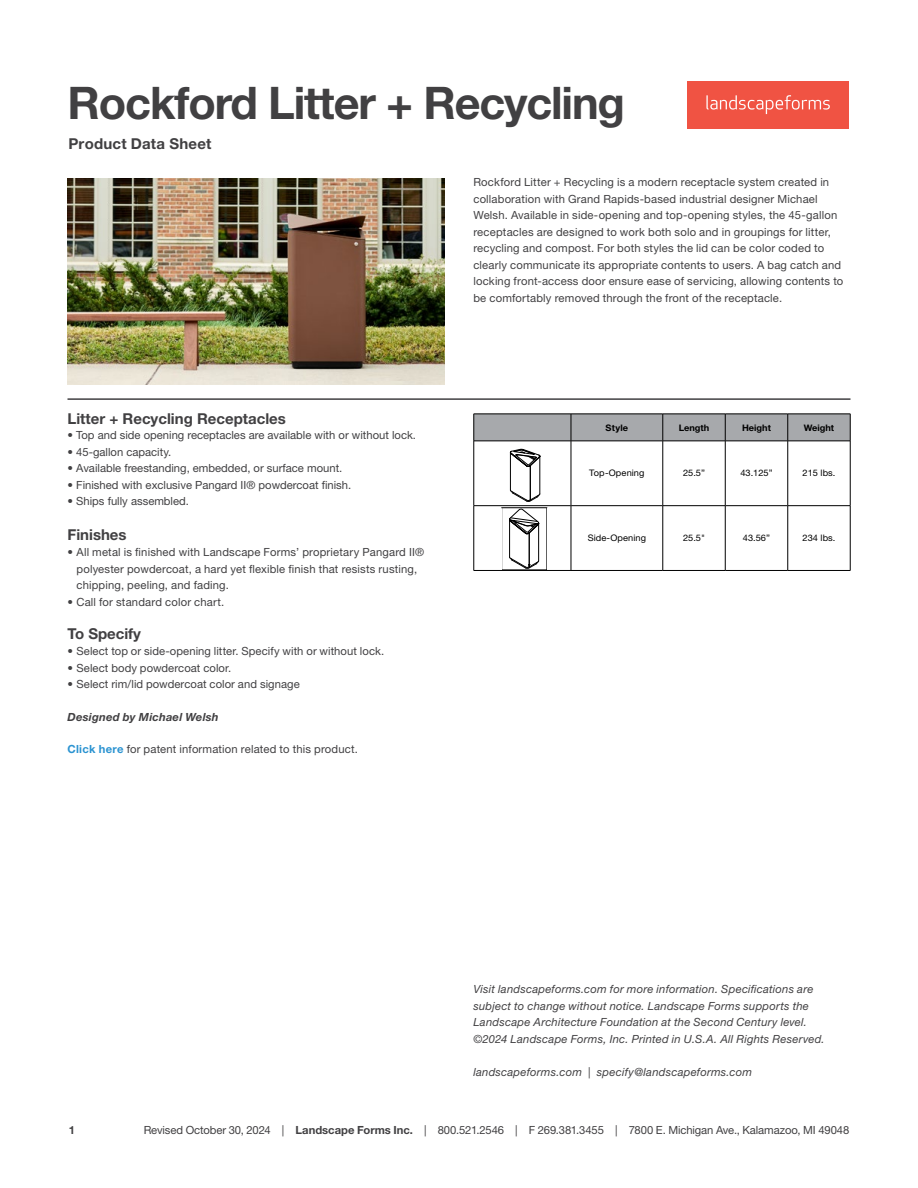
<style>
.page{position:relative;width:918px;height:1188px;background:#fff}
.page>*{position:absolute;margin:0;border:0;box-sizing:border-box;transform-origin:0 0}
.t1{font:700 45px "Helvetica Neue LT Pro";letter-spacing:-.025em;color:#414042}
.t2{font:700 15px "Helvetica Neue LT Pro";color:#414042}
.t3{font:11.25px/16.5px "Helvetica Neue LT Pro";letter-spacing:.015em;color:#414042}
.t4{font:italic 11.25px/16.5px "Helvetica Neue LT Pro";letter-spacing:.02em;color:#414042}
.t5{font:11.25px "Helvetica Neue LT Pro";letter-spacing:-.01em;color:#414042}
.t6{font:italic 700 11.25px "Helvetica Neue LT Pro";letter-spacing:.02em;color:#414042}
.t7{font:700 11.25px "Helvetica Neue LT Pro";color:#414042}
.t8{font:9px "Helvetica Neue LT Pro";color:#000}
.t9{font:700 9px "Helvetica Neue LT Pro";color:#000}
.t10{font:3.6px "Century Gothic";color:#000}
.s1{font-weight:700;color:#2b93d1}
.s2{font-weight:700}
</style>
<div class="page">
<div style="left:687px;top:81px;width:162px;height:47px;background:#f05343"></div>
<svg style="left:706px;top:95px;width:124px;height:19px"></svg>
<hr style="left:68px;top:398px;width:782px;height:2px;background:#414042">
<img style="left:68px;top:178px;width:377px;height:207px">
<hr style="left:474px;top:505px;width:97px;height:1px;background:#000">
<hr style="left:571px;top:505px;width:92px;height:1px;background:#000">
<hr style="left:663px;top:505px;width:62px;height:1px;background:#000">
<hr style="left:725px;top:505px;width:63px;height:1px;background:#000">
<hr style="left:788px;top:505px;width:62px;height:1px;background:#000">
<hr style="left:474px;top:570px;width:97px;height:1px;background:#000">
<hr style="left:571px;top:570px;width:92px;height:1px;background:#000">
<hr style="left:474px;top:441px;width:1px;height:65px;background:#000">
<hr style="left:571px;top:441px;width:1px;height:65px;background:#000">
<hr style="left:663px;top:441px;width:1px;height:65px;background:#000">
<hr style="left:725px;top:441px;width:1px;height:65px;background:#000">
<hr style="left:787px;top:441px;width:1px;height:65px;background:#000">
<hr style="left:850px;top:441px;width:1px;height:65px;background:#000">
<hr style="left:474px;top:506px;width:1px;height:64px;background:#000">
<hr style="left:571px;top:506px;width:1px;height:64px;background:#000">
<hr style="left:663px;top:506px;width:1px;height:64px;background:#000">
<hr style="left:725px;top:506px;width:1px;height:64px;background:#000">
<hr style="left:787px;top:506px;width:1px;height:64px;background:#000">
<hr style="left:850px;top:506px;width:1px;height:64px;background:#000">
<hr style="left:663px;top:570px;width:62px;height:1px;background:#000">
<hr style="left:725px;top:570px;width:63px;height:1px;background:#000">
<hr style="left:788px;top:570px;width:62px;height:1px;background:#000">
<hr style="left:474px;top:441px;width:97px;height:1px;background:#000">
<hr style="left:571px;top:441px;width:92px;height:1px;background:#000">
<hr style="left:663px;top:441px;width:62px;height:1px;background:#000">
<hr style="left:725px;top:441px;width:63px;height:1px;background:#000">
<hr style="left:788px;top:441px;width:62px;height:1px;background:#000">
<svg style="left:474px;top:414px;width:377px;height:27px;background:#9ea0a3"></svg>
<hr style="left:540px;top:456px;width:1px;height:38px;background:#000">
<hr style="left:510px;top:452px;width:1px;height:38px;background:#000">
<hr style="left:530px;top:466px;width:1px;height:34px;background:#000">
<svg style="left:510px;top:490px;width:30px;height:12px"></svg>
<svg style="left:510px;top:449px;width:31px;height:18px"></svg>
<hr style="left:509px;top:520px;width:1px;height:37px;background:#000">
<hr style="left:538px;top:524px;width:1px;height:37px;background:#000">
<hr style="left:529px;top:533px;width:1px;height:34px;background:#000">
<svg style="left:509px;top:509px;width:31px;height:25px"></svg>
<svg style="left:509px;top:557px;width:30px;height:12px"></svg>
<hr style="left:502px;top:507px;width:45px;height:1px;background:#000">
<h1 class="t1" style="left:68px;top:76px;width:559px">Rockford Litter + Recycling</h1>
<h2 class="t2" style="left:69px;top:134px;width:144px">Product Data Sheet</h2>
<h2 class="t2" style="left:68px;top:409px;width:220px">Litter + Recycling Receptacles</h2>
<p class="t3" style="left:68px;top:427px;width:350px">• Top and side opening receptacles are available with or without lock.</p>
<p class="t3" style="left:68px;top:443px;width:105px">• 45-gallon capacity.</p>
<p class="t3" style="left:68px;top:460px;width:276px">• Available freestanding, embedded, or surface mount.</p>
<p class="t3" style="left:68px;top:476px;width:285px">• Finished with exclusive Pangard II® powdercoat finish.</p>
<p class="t3" style="left:68px;top:493px;width:123px">• Ships fully assembled.</p>
<h2 class="t2" style="left:68px;top:525px;width:61px">Finishes</h2>
<p class="t3" style="left:76px;top:544px;width:349px;text-indent:-9px">• All metal is finished with Landscape Forms’ proprietary Pangard II® polyester powdercoat, a hard yet flexible finish that resists rusting, chipping, peeling, and fading.</p>
<p class="t3" style="left:68px;top:593px;width:158px">• Call for standard color chart.</p>
<h2 class="t2" style="left:68px;top:624px;width:75px">To Specify</h2>
<p class="t3" style="left:68px;top:643px;width:318px">• Select top or side-opening litter. Specify with or without lock.</p>
<p class="t3" style="left:68px;top:659px;width:165px">• Select body powdercoat color.</p>
<p class="t3" style="left:68px;top:676px;width:234px">• Select rim/lid powdercoat color and signage</p>
<p class="t6" style="left:68px;top:710px;width:153px">Designed by Michael Welsh</p>
<p class="t3" style="left:68px;top:740px;width:292px"><span class="s1">Click here</span> for patent information related to this product.</p>
<p class="t3" style="left:473px;top:174px;width:371px">Rockford Litter + Recycling is a modern receptacle system created in collaboration with Grand Rapids-based industrial designer Michael Welsh. Available in side-opening and top-opening styles, the 45-gallon receptacles are designed to work both solo and in groupings for litter, recycling and compost. For both styles the lid can be color coded to clearly communicate its appropriate contents to users. A bag catch and locking front-access door ensure ease of servicing, allowing contents to be comfortably removed through the front of the receptacle.</p>
<p class="t9" style="left:606px;top:422px;width:24px">Style</p>
<p class="t9" style="left:679px;top:422px;width:32px">Length</p>
<p class="t9" style="left:742px;top:422px;width:30px">Height</p>
<p class="t9" style="left:804px;top:422px;width:32px">Weight</p>
<p class="t8" style="left:589px;top:468px;width:57px">Top-Opening</p>
<p class="t8" style="left:683px;top:468px;width:23px">25.5”</p>
<p class="t8" style="left:740px;top:468px;width:34px">43.125”</p>
<p class="t8" style="left:803px;top:468px;width:34px">215 lbs.</p>
<p class="t8" style="left:588px;top:533px;width:60px">Side-Opening</p>
<p class="t8" style="left:683px;top:533px;width:23px">25.5"</p>
<p class="t8" style="left:743px;top:533px;width:29px">43.56”</p>
<p class="t8" style="left:803px;top:533px;width:34px">234 lbs.</p>
<p class="t10" style="left:601px;top:539px;width:16px">1095 m</p>
<p class="t10" style="left:600px;top:539px;width:14px">391mm</p>
<p class="t4" style="left:473px;top:980px;width:353px">Visit landscapeforms.com for more information. Specifications are subject to change without notice. Landscape Forms supports the Landscape Architecture Foundation at the Second Century level. ©2024 Landscape Forms, Inc. Printed in U.S.A. All Rights Reserved.</p>
<p class="t4" style="left:473px;top:1063px;width:280px">landscapeforms.com | specify@landscapeforms.com</p>
<p class="t7" style="left:69px;top:1123px;width:8px">1</p>
<p class="t5" style="left:144px;top:1123px;width:707px">Revised October 30, 2024 | <span class="s2">Landscape Forms Inc.</span> | 800.521.2546 | F 269.381.3455 | 7800 E. Michigan Ave., Kalamazoo, MI 49048</p>
</div>
